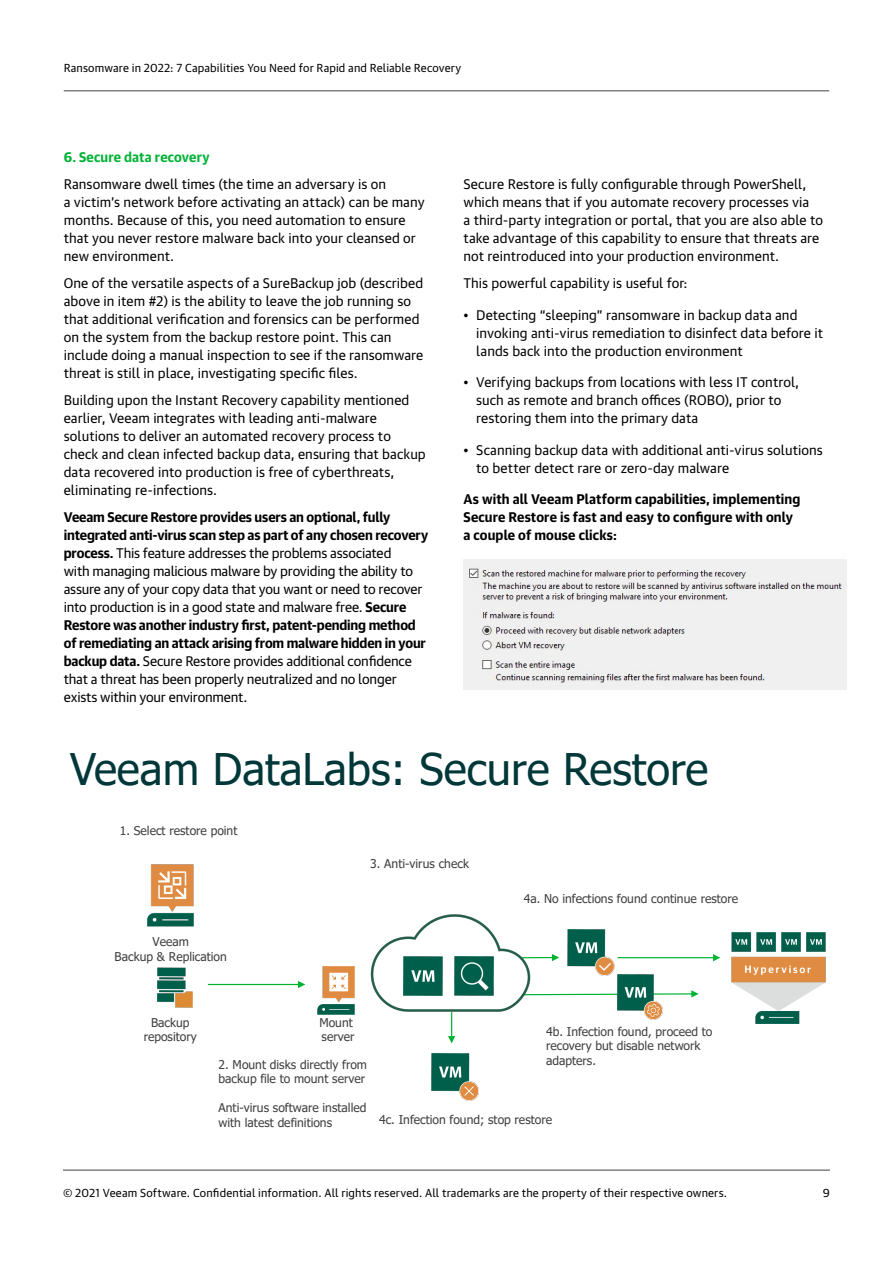
<style>
.page{position:relative;width:893px;height:1263px;background:#fff}
.page>*{position:absolute;margin:0;border:0;box-sizing:border-box;transform-origin:0 0}
.t1{font:43.5px "Tahoma";color:#003738}
.body_text_9__max_5_c{font:13.5px/18px "Guardian Text Sans Cy";letter-spacing:.005em;color:#000}
.body_text_9__max_5_c-2{font:13.5px/18px "Guardian Text Sans Cy";letter-spacing:-.015em;color:#000}
.body_text_9__max_5_c-3{font:700 13.5px/18px "Guardian Text Sans Cy";letter-spacing:.01em;color:#000}
.Subtitle_9{font:700 13.5px "Guardian Text Sans Cy";letter-spacing:.01em;color:#00b336}
.t2{font:12.15px/14.5px "Tahoma";color:#404040}
.t3{font:11.25px "Guardian Text Sans Cy";letter-spacing:.01em;color:#000}
.s1{font-weight:700}
</style>
<div class="page">
<hr style="left:63px;top:1169px;width:767px;height:2px;background:#808285">
<hr style="left:64px;top:90px;width:765px;height:2px;background:#808285">
<img style="left:463px;top:560px;width:383px;height:130px">
<svg style="left:531px;top:990px;width:168px;height:7px"></svg>
<img style="left:618px;top:974px;width:45px;height:46px">
<svg style="left:531px;top:954px;width:28px;height:7px"></svg>
<svg style="left:618px;top:954px;width:102px;height:7px"></svg>
<img style="left:568px;top:929px;width:47px;height:47px">
<img style="left:732px;top:932px;width:94px;height:91px">
<img style="left:148px;top:864px;width:45px;height:62px">
<img style="left:157px;top:967px;width:35px;height:40px">
<img style="left:370px;top:914px;width:161px;height:98px">
<svg style="left:448px;top:1012px;width:7px;height:31px"></svg>
<img style="left:431px;top:1054px;width:47px;height:46px">
<img style="left:455px;top:957px;width:38px;height:38px">
<img style="left:404px;top:957px;width:38px;height:38px">
<svg style="left:208px;top:981px;width:97px;height:7px"></svg>
<img style="left:317px;top:966px;width:37px;height:48px">
<p class="t3" style="left:64px;top:58px;width:399px">Ransomware in 2022: 7 Capabilities You Need for Rapid and Reliable Recovery</p>
<p class="Subtitle_9" style="left:64px;top:146px;width:147px">6. Secure data recovery</p>
<p class="body_text_9__max_5_c" style="left:64px;top:174px;width:362px">Ransomware dwell times (the time an adversary is on<br>a victim’s network before activating an attack) can be many months. Because of this, you need automation to ensure that you never restore malware back into your cleansed or new environment.</p>
<p class="body_text_9__max_5_c" style="left:64px;top:273px;width:361px">One of the versatile aspects of a SureBackup job (described above in item #2) is the ability to leave the job running so that additional verification and forensics can be performed on the system from the backup restore point. This can include doing a manual inspection to see if the ransomware threat is still in place, investigating specific files.</p>
<p class="body_text_9__max_5_c" style="left:64px;top:390px;width:363px">Building upon the Instant Recovery capability mentioned earlier, Veeam integrates with leading anti-malware solutions to deliver an automated recovery process to check and clean infected backup data, ensuring that backup data recovered into production is free of cyberthreats, eliminating re-infections.</p>
<p class="body_text_9__max_5_c-2" style="left:64px;top:507px;width:366px"><span class="s1">Veeam Secure Restore provides users an optional, fully integrated anti-virus scan step as part of any chosen recovery process.</span> This feature addresses the problems associated<br>with managing malicious malware by providing the ability to assure any of your copy data that you want or need to recover into production is in a good state and malware free. <span class="s1">Secure Restore was another industry first, patent-pending method of remediating an attack arising from malware hidden in your backup data.</span> Secure Restore provides additional confidence that a threat has been properly neutralized and no longer exists within your environment.</p>
<p class="body_text_9__max_5_c" style="left:463px;top:174px;width:361px">Secure Restore is fully configurable through PowerShell, which means that if you automate recovery processes via<br>a third-party integration or portal, that you are also able to take advantage of this capability to ensure that threats are not reintroduced into your production environment.</p>
<p class="body_text_9__max_5_c" style="left:463px;top:273px;width:226px">This powerful capability is useful for:</p>
<p class="body_text_9__max_5_c" style="left:476px;top:304px;width:348px;text-indent:-13px">• Detecting “sleeping” ransomware in backup data and invoking anti-virus remediation to disinfect data before it lands back into the production environment</p>
<p class="body_text_9__max_5_c" style="left:476px;top:372px;width:324px;text-indent:-13px">• Verifying backups from locations with less IT control, such as remote and branch offices (ROBO), prior to restoring them into the primary data</p>
<p class="body_text_9__max_5_c" style="left:476px;top:439px;width:348px;text-indent:-13px">• Scanning backup data with additional anti-virus solutions to better detect rare or zero-day malware</p>
<p class="body_text_9__max_5_c-3" style="left:463px;top:489px;width:338px">As with all Veeam Platform capabilities, implementing<br>Secure Restore is fast and easy to configure with only a couple of mouse clicks:</p>
<p class="t1" style="left:70px;top:740px;width:640px">Veeam DataLabs: Secure Restore</p>
<p class="t2" style="left:120px;top:824px;width:119px">1. Select restore point</p>
<p class="t2" style="left:115px;top:935px;width:114px;text-align:center">Veeam<br>Backup &amp; Replication</p>
<p class="t2" style="left:370px;top:857px;width:100px">3. Anti-virus check</p>
<p class="t2" style="left:524px;top:892px;width:216px">4a. No infections found continue restore</p>
<p class="t2" style="left:144px;top:1017px;width:55px;line-height:13.4px;text-align:center">Backup repository</p>
<p class="t2" style="left:319px;top:1017px;width:37px;line-height:13.4px">Mount server</p>
<p class="t2" style="left:219px;top:1058px;width:150px">2. Mount disks directly from backup file to mount server</p>
<p class="t2" style="left:219px;top:1101px;width:149px">Anti-virus software installed with latest definitions</p>
<p class="t2" style="left:546px;top:1025px;width:168px">4b. Infection found, proceed to recovery but disable network adapters.</p>
<p class="t2" style="left:379px;top:1113px;width:174px">4c. Infection found; stop restore</p>
<p class="t3" style="left:63px;top:1184px;width:666px">© 2021 Veeam Software. Confidential information. All rights reserved. All trademarks are the property of their respective owners.</p>
<p class="t3" style="left:823px;top:1184px;width:9px">9</p>
</div>
